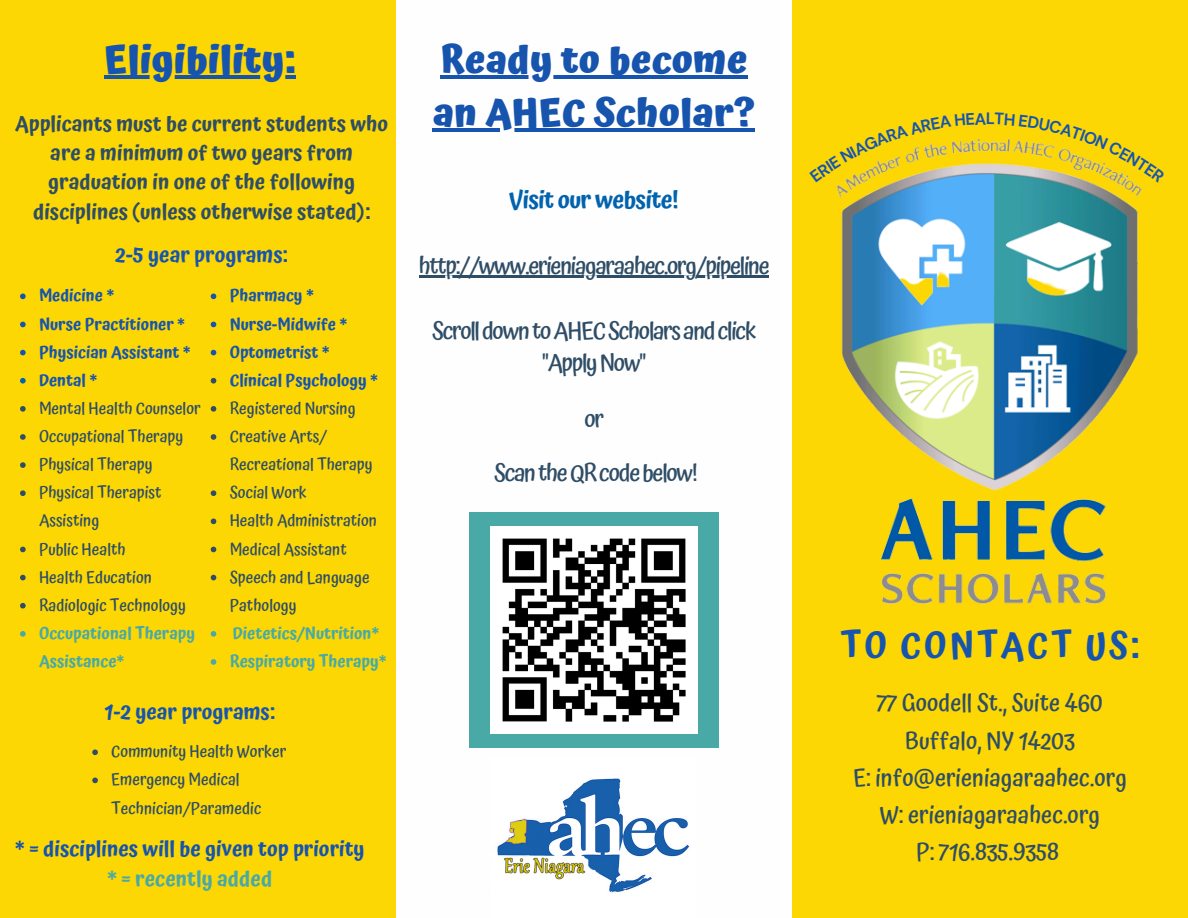
<style>
.page{position:relative;width:1188px;height:918px;background:#fcd704}
.page>*{position:absolute;margin:0;border:0;box-sizing:border-box;transform-origin:0 0}
.t1{font:700 39px "Atma";color:#1654ae}
.t2{font:700 38.55px/53.4px "Atma";color:#1654ae}
.t3{font:600 36px "Atma";letter-spacing:.08em;color:#1654ae}
.t4{font:500 24px "Atma";letter-spacing:-.055em;color:#2e4d66}
.t5{font:500 24px "Atma";color:#2e4d66}
.t6{font:600 24px "Atma";letter-spacing:-.025em;color:#0063af}
.t7{font:600 21px/29.2px "Atma";color:#2e4d66;text-align:center}
.t8{font:600 21px "Atma";color:#1654ae}
.t9{font:600 21px "Atma";color:#48a9a6}
.t10{font:500 16.5px/28.2px "Atma";color:#2e4d66}
.t11{font:600 16.5px "Atma";color:#1654ae}
.t12{font:600 16.5px/28.2px "Atma";color:#48a9a6}
</style>
<div class="page">
<img style="left:840px;top:197px;width:298px;height:408px">
<div style="left:397px;top:0;width:395px;height:918px;background:#fffefe"></div>
<div style="left:469px;top:513px;width:250px;height:235px;background:#48a9a6"></div>
<img style="left:497px;top:778px;width:192px;height:115px">
<img style="left:490px;top:527px;width:207px;height:207px">
<hr style="left:419px;top:276px;width:350px;height:2px;background:#2e4d66">
<svg style="left:20px;top:294px;width:6px;height:5px"></svg>
<svg style="left:20px;top:322px;width:6px;height:5px"></svg>
<svg style="left:20px;top:350px;width:6px;height:5px"></svg>
<svg style="left:20px;top:378px;width:6px;height:6px"></svg>
<svg style="left:20px;top:406px;width:6px;height:6px"></svg>
<svg style="left:20px;top:434px;width:6px;height:6px"></svg>
<svg style="left:20px;top:462px;width:6px;height:6px"></svg>
<svg style="left:20px;top:490px;width:6px;height:6px"></svg>
<svg style="left:20px;top:547px;width:6px;height:5px"></svg>
<svg style="left:20px;top:575px;width:6px;height:5px"></svg>
<svg style="left:20px;top:603px;width:6px;height:6px"></svg>
<svg style="left:20px;top:631px;width:6px;height:6px"></svg>
<svg style="left:211px;top:294px;width:5px;height:5px"></svg>
<svg style="left:211px;top:322px;width:5px;height:5px"></svg>
<svg style="left:211px;top:350px;width:5px;height:5px"></svg>
<svg style="left:211px;top:378px;width:5px;height:6px"></svg>
<svg style="left:211px;top:406px;width:5px;height:6px"></svg>
<svg style="left:211px;top:434px;width:5px;height:6px"></svg>
<svg style="left:211px;top:490px;width:5px;height:6px"></svg>
<svg style="left:211px;top:519px;width:5px;height:5px"></svg>
<svg style="left:211px;top:547px;width:5px;height:5px"></svg>
<svg style="left:211px;top:575px;width:5px;height:5px"></svg>
<svg style="left:211px;top:631px;width:5px;height:6px"></svg>
<svg style="left:211px;top:659px;width:5px;height:6px"></svg>
<svg style="left:104px;top:75px;width:192px;height:4px"></svg>
<svg style="left:92px;top:749px;width:6px;height:6px"></svg>
<svg style="left:92px;top:778px;width:6px;height:5px"></svg>
<hr style="left:440px;top:75px;width:308px;height:3px;background:#1654ae">
<hr style="left:433px;top:128px;width:322px;height:4px;background:#1654ae">
<svg style="left:836px;top:138px;width:306px;height:59px"></svg>
<p class="t1" style="left:104px;top:37px;width:193px">Eligibility:</p>
<p class="t7" style="left:15px;top:109px;width:375px">Applicants must be current students who are a minimum of two years from graduation in one of the following disciplines (unless otherwise stated):</p>
<p class="t8" style="left:116px;top:243px;width:174px">2-5 year programs:</p>
<p class="t11" style="left:39px;top:286px;width:77px">Medicine *</p>
<p class="t11" style="left:39px;top:314px;width:148px">Nurse Practitioner *</p>
<p class="t11" style="left:39px;top:342px;width:153px">Physician Assistant *</p>
<p class="t11" style="left:39px;top:370px;width:60px">Dental *</p>
<p class="t10" style="left:39px;top:394px;width:163px">Mental Health Counselor</p>
<p class="t10" style="left:39px;top:422px;width:146px">Occupational Therapy</p>
<p class="t10" style="left:39px;top:450px;width:115px">Physical Therapy</p>
<p class="t10" style="left:39px;top:478px;width:124px">Physical Therapist<br>Assisting</p>
<p class="t10" style="left:39px;top:535px;width:88px">Public Health</p>
<p class="t10" style="left:39px;top:563px;width:114px">Health Education</p>
<p class="t10" style="left:39px;top:591px;width:149px">Radiologic Technology</p>
<p class="t12" style="left:39px;top:619px;width:158px">Occupational Therapy<br>Assistance*</p>
<p class="t11" style="left:230px;top:286px;width:86px">Pharmacy *</p>
<p class="t11" style="left:230px;top:314px;width:119px">Nurse-Midwife *</p>
<p class="t11" style="left:230px;top:342px;width:102px">Optometrist *</p>
<p class="t11" style="left:230px;top:370px;width:150px">Clinical Psychology *</p>
<p class="t10" style="left:230px;top:394px;width:127px">Registered Nursing</p>
<p class="t10" style="left:230px;top:422px;width:145px">Creative Arts/<br>Recreational Therapy</p>
<p class="t10" style="left:230px;top:478px;width:79px">Social Work</p>
<p class="t10" style="left:230px;top:507px;width:149px">Health Administration</p>
<p class="t10" style="left:230px;top:535px;width:119px">Medical Assistant</p>
<p class="t10" style="left:230px;top:563px;width:141px">Speech and Language<br>Pathology</p>
<p class="t12" style="left:233px;top:619px;width:148px">Dietetics/Nutrition*</p>
<p class="t12" style="left:230px;top:647px;width:159px">Respiratory Therapy*</p>
<p class="t8" style="left:105px;top:699px;width:172px">1-2 year programs:</p>
<p class="t10" style="left:111px;top:738px;width:176px">Community Health Worker</p>
<p class="t10" style="left:111px;top:766px;width:152px">Emergency Medical<br>Technician/Paramedic</p>
<p class="t8" style="left:15px;top:837px;width:351px">* = disciplines will be given top priority</p>
<p class="t9" style="left:107px;top:866px;width:167px">* = recently added</p>
<p class="t2" style="left:433px;top:33px;width:324px">Ready to become an AHEC Scholar?</p>
<p class="t6" style="left:509px;top:186px;width:171px">Visit our website!</p>
<p class="t4" style="left:419px;top:251px;width:353px">http://www.erieniagaraahec.org/pipeline</p>
<p class="t4" style="left:432px;top:317px;width:326px">ScrolldowntoAHECScholarsandclick</p>
<p class="t4" style="left:542px;top:349px;width:106px">"ApplyNow"</p>
<p class="t5" style="left:585px;top:404px;width:21px">or</p>
<p class="t4" style="left:494px;top:458px;width:205px">ScantheQRcodebelow!</p>
<p class="t3" style="left:841px;top:625px;width:300px">TO CONTACT US:</p>
<p class="t5" style="left:877px;top:689px;width:227px">77 Goodell St., Suite 460</p>
<p class="t5" style="left:905px;top:726px;width:172px">Buffalo, NY 14203</p>
<p class="t5" style="left:853px;top:763px;width:275px">E: info@erieniagaraahec.org</p>
<p class="t5" style="left:880px;top:800px;width:222px">W: erieniagaraahec.org</p>
<p class="t5" style="left:916px;top:838px;width:144px">P: 716.835.9358</p>
</div>
